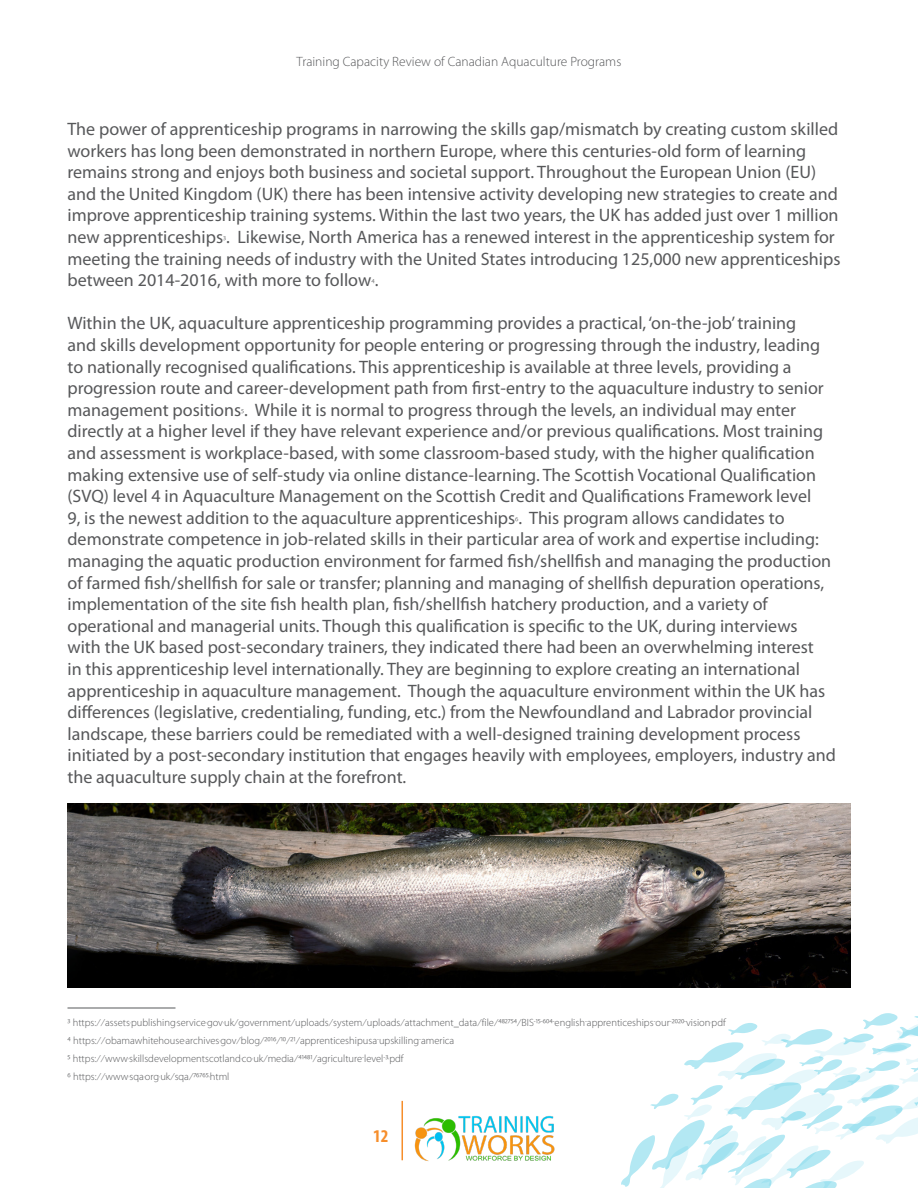
<style>
.page{position:relative;width:918px;height:1188px;background:#fff}
.page>*{position:absolute;margin:0;border:0;box-sizing:border-box;transform-origin:0 0}
.MAIN_TXT{font:18px/21.6px "Myriad Pro";color:#57585a}
.t1{font:700 condensed 18px "Myriad Pro";color:#f68e2b}
.t2{font:300 13.5px "Myriad Pro";color:#57585a}
.t3{font:300 10.5px "Myriad Pro";color:#57585a}
.s1{font-weight:300;font-size:10.5px}
</style>
<div class="page">
<img style="left:414px;top:1116px;width:141px;height:45px">
<hr style="left:402px;top:1101px;width:1px;height:59px;background:#f68e2b">
<svg style="left:621px;top:1013px;width:297px;height:175px"></svg>
<hr style="left:68px;top:1008px;width:108px;height:1px;background:#57585a">
<img style="left:68px;top:804px;width:782px;height:183px">
<p class="t2" style="left:297px;top:54px;width:326px">Training Capacity Review of Canadian Aquaculture Programs</p>
<p class="MAIN_TXT" style="left:68px;top:118px;width:775px">The power of apprenticeship programs in narrowing the skills gap/mismatch by creating custom skilled workers has long been demonstrated in northern Europe, where this centuries-old form of learning remains strong and enjoys both business and societal support. Throughout the European Union (EU) and the United Kingdom (UK) there has been intensive activity developing new strategies to create and improve apprenticeship training systems. Within the last two years, the UK has added just over 1 million new apprenticeships<span class="s1">3</span>. Likewise, North America has a renewed interest in the apprenticeship system for meeting the training needs of industry with the United States introducing 125,000 new apprenticeships between 2014-2016, with more to follow<span class="s1">4</span>.</p>
<p class="MAIN_TXT" style="left:68px;top:312px;width:770px">Within the UK, aquaculture apprenticeship programming provides a practical, ‘on-the-job’ training<br>and skills development opportunity for people entering or progressing through the industry, leading to nationally recognised qualifications. This apprenticeship is available at three levels, providing a progression route and career-development path from first-entry to the aquaculture industry to senior management positions<span class="s1">5</span>. While it is normal to progress through the levels, an individual may enter directly at a higher level if they have relevant experience and/or previous qualifications. Most training and assessment is workplace-based, with some classroom-based study, with the higher qualification making extensive use of self-study via online distance-learning. The Scottish Vocational Qualification (SVQ) level 4 in Aquaculture Management on the Scottish Credit and Qualifications Framework level<br>9, is the newest addition to the aquaculture apprenticeships<span class="s1">6</span>. This program allows candidates to demonstrate competence in job-related skills in their particular area of work and expertise including: managing the aquatic production environment for farmed fish/shellfish and managing the production of farmed fish/shellfish for sale or transfer; planning and managing of shellfish depuration operations, implementation of the site fish health plan, fish/shellfish hatchery production, and a variety of operational and managerial units. Though this qualification is specific to the UK, during interviews<br>with the UK based post-secondary trainers, they indicated there had been an overwhelming interest<br>in this apprenticeship level internationally. They are beginning to explore creating an international apprenticeship in aquaculture management. Though the aquaculture environment within the UK has differences (legislative, credentialing, funding, etc.) from the Newfoundland and Labrador provincial landscape, these barriers could be remediated with a well-designed training development process initiated by a post-secondary institution that engages heavily with employees, employers, industry and the aquaculture supply chain at the forefront.</p>
<p class="t3" style="left:68px;top:1017px;width:660px">3 https://assets.publishing.service.gov.uk/government/uploads/system/uploads/attachment_data/file/482754/BIS-15-604-english-apprenticeships-our-2020-vision.pdf</p>
<p class="t3" style="left:68px;top:1035px;width:388px">4 https://obamawhitehouse.archives.gov/blog/2016/10/21/apprenticeshipusa-upskilling-america</p>
<p class="t3" style="left:68px;top:1053px;width:338px">5 https://www.skillsdevelopmentscotland.co.uk/media/41481/agriculture-level-3.pdf</p>
<p class="t3" style="left:68px;top:1071px;width:164px">6 https://www.sqa.org.uk/sqa/76765.html</p>
<p class="t1" style="left:373px;top:1125px;width:17px">12</p>
</div>
